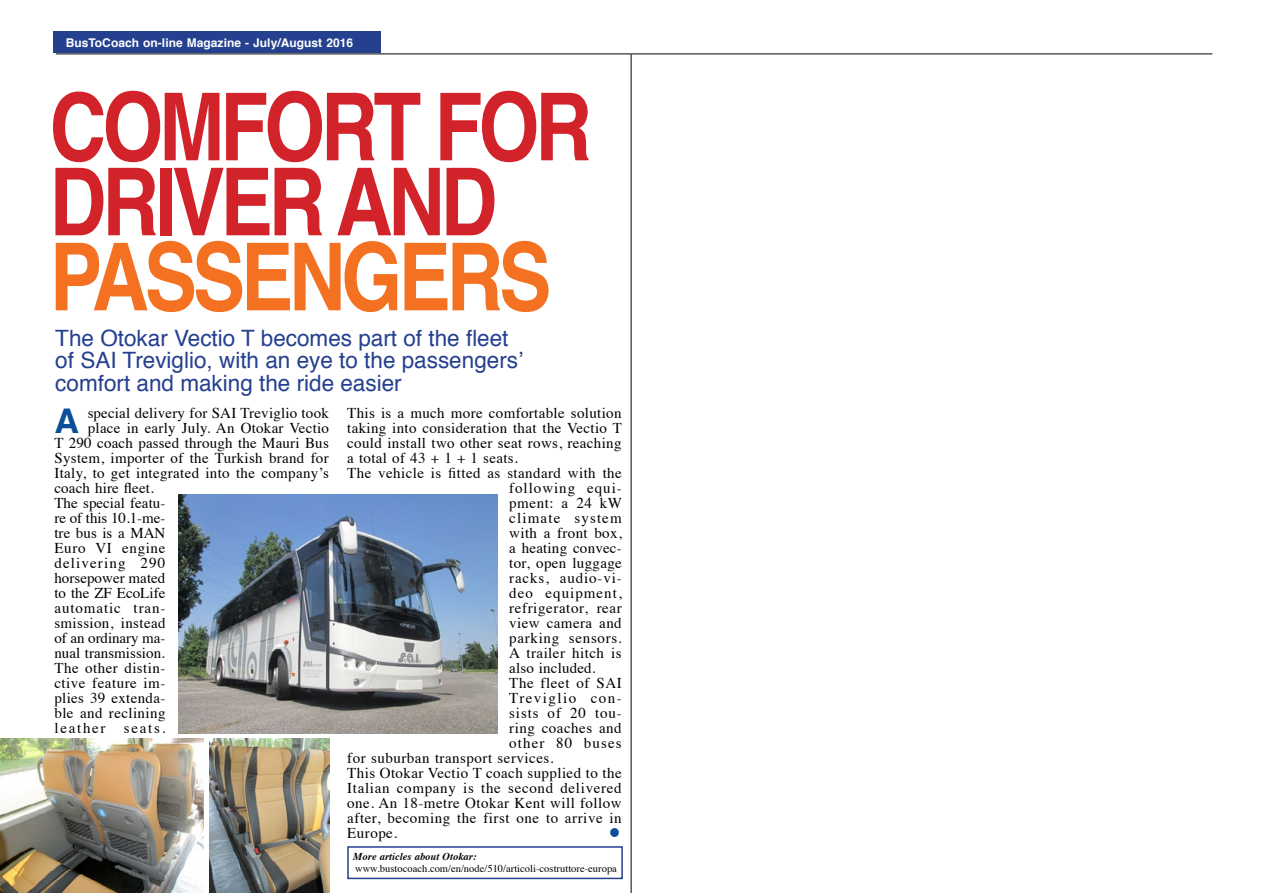
<style>
.page{position:relative;width:1263px;height:893px;background:#fff}
.page>*{position:absolute;margin:0;border:0;box-sizing:border-box;transform-origin:0 0}
.Paragraph_Style_2{font:700 93.75px/75px "Helvetica";letter-spacing:-.055em;color:#d2232a;scale:.84 1}
.Paragraph_Style_2-2{font:700 93.75px "Helvetica";letter-spacing:-.055em;color:#f37121;scale:.84 1}
.corpo_testo_cap{font:700 34.05px "Helvetica";color:#0a4f97}
.corpo_testo{font:30px "Symbol";color:#0d5097}
.sommario{font:22.5px "Helvetica";color:#25408f}
.corpo_testo-2{font:15px/15px "Times";letter-spacing:.03em;color:#000;text-align:justify}
.corpo_testo_cap-2{font:15px "Times";letter-spacing:.015em;color:#000}
.corpo_testo-3{font:15px "Times";letter-spacing:.095em;color:#000}
.corpo_testo-4{font:15px "Times";letter-spacing:.06em;color:#000}
.corpo_testo-5{font:15px "Times";letter-spacing:.075em;color:#000}
.Testatina{font:700 12px "Helvetica";letter-spacing:.005em;color:#fff}
.corpo_testo-6{font:10.5px "Times";color:#000}
.corpo_testo-7{font:italic 700 10.5px "Times";color:#000}
</style>
<div class="page">
<hr style="left:56px;top:54px;width:1156px;height:1px;background:#000">
<div style="left:54px;top:32px;width:327px;height:21px;background:#25408f"></div>
<img style="left:178px;top:494px;width:319px;height:239px">
<img style="left:0;top:739px;width:204px;height:154px">
<img style="left:210px;top:739px;width:119px;height:154px">
<div style="left:347px;top:846px;width:276px;height:33px;border:2px solid #25408f"></div>
<hr style="left:631px;top:54px;width:1px;height:839px;background:#000">
<p class="Testatina" style="left:66px;top:33px;width:289px">BusToCoach on-line Magazine - July/August 2016</p>
<p class="Paragraph_Style_2" style="left:49px;top:91px;width:647px">COMFORT FOR<br>DRIVER AND</p>
<p class="Paragraph_Style_2-2" style="left:49px;top:202px;width:599px">PASSENGERS</p>
<p class="sommario" style="left:55px;top:320px;width:455px">The Otokar Vectio T becomes part of the fleet</p>
<p class="sommario" style="left:55px;top:343px;width:469px">of SAI Treviglio, with an eye to the passengers’</p>
<p class="sommario" style="left:55px;top:365px;width:348px">comfort and making the ride easier</p>
<p class="corpo_testo_cap" style="left:54px;top:394px;width:26px">A</p>
<p class="corpo_testo_cap-2" style="left:88px;top:399px;width:242px">special delivery for SAI Treviglio took</p>
<p class="corpo_testo_cap-2" style="left:88px;top:414px;width:243px">place in early July. An Otokar Vectio</p>
<p class="corpo_testo_cap-2" style="left:54px;top:429px;width:276px">T 290 coach passed through the Mauri Bus</p>
<p class="corpo_testo_cap-2" style="left:54px;top:444px;width:276px">System, importer of the Turkish brand for</p>
<p class="corpo_testo_cap-2" style="left:54px;top:459px;width:276px">Italy, to get integrated into the company’s</p>
<p class="corpo_testo_cap-2" style="left:54px;top:474px;width:101px">coach hire fleet.</p>
<p class="corpo_testo-2" style="left:54px;top:495px;width:113px">The special featu&shy;re of this 10.1-me&shy;tre bus is a MAN Euro VI engine delivering 290 horsepower mated to the ZF EcoLife automatic tran&shy;smission, instead of an ordinary ma&shy;nual transmission.</p>
<p class="corpo_testo-2" style="left:54px;top:660px;width:113px">The other distin&shy;ctive feature im&shy;plies 39 extenda&shy;ble and reclining leather seats.</p>
<p class="corpo_testo-2" style="left:347px;top:405px;width:276px">This is a much more comfortable solution taking into consideration that the Vectio T could install two other seat rows, reaching a total of 43 + 1 + 1 seats.</p>
<p class="corpo_testo-2" style="left:509px;top:465px;width:114px;text-indent:-162px">The vehicle is fitted as standard with the following equi&shy;pment: a 24 kW climate system with a front box, a heating convec&shy;tor, open luggage racks, audio-vi&shy;deo equipment, refrigerator, rear view camera and parking sensors.<br>A trailer hitch is also included.</p>
<p class="corpo_testo-2" style="left:509px;top:675px;width:114px">The fleet of SAI</p>
<p class="corpo_testo-3" style="left:509px;top:684px;width:114px">Treviglio con-</p>
<p class="corpo_testo-4" style="left:509px;top:699px;width:114px">sists of 20 tou-</p>
<p class="corpo_testo-2" style="left:509px;top:720px;width:114px">ring coaches and</p>
<p class="corpo_testo-5" style="left:509px;top:729px;width:114px">other 80 buses</p>
<p class="corpo_testo-2" style="left:347px;top:750px;width:208px">for suburban transport services.</p>
<p class="corpo_testo-2" style="left:347px;top:765px;width:276px">This Otokar Vectio T coach supplied to the Italian company is the second delivered one. An 18-metre Otokar Kent will follow after, becoming the first one to arrive in Europe.</p>
<p class="corpo_testo" style="left:608px;top:820px;width:15px">•</p>
<p class="corpo_testo-7" style="left:353px;top:847px;width:125px">More articles about Otokar:</p>
<p class="corpo_testo-6" style="left:355px;top:859px;width:263px">www.bustocoach.com/en/node/510/articoli-costruttore-europa</p>
</div>
